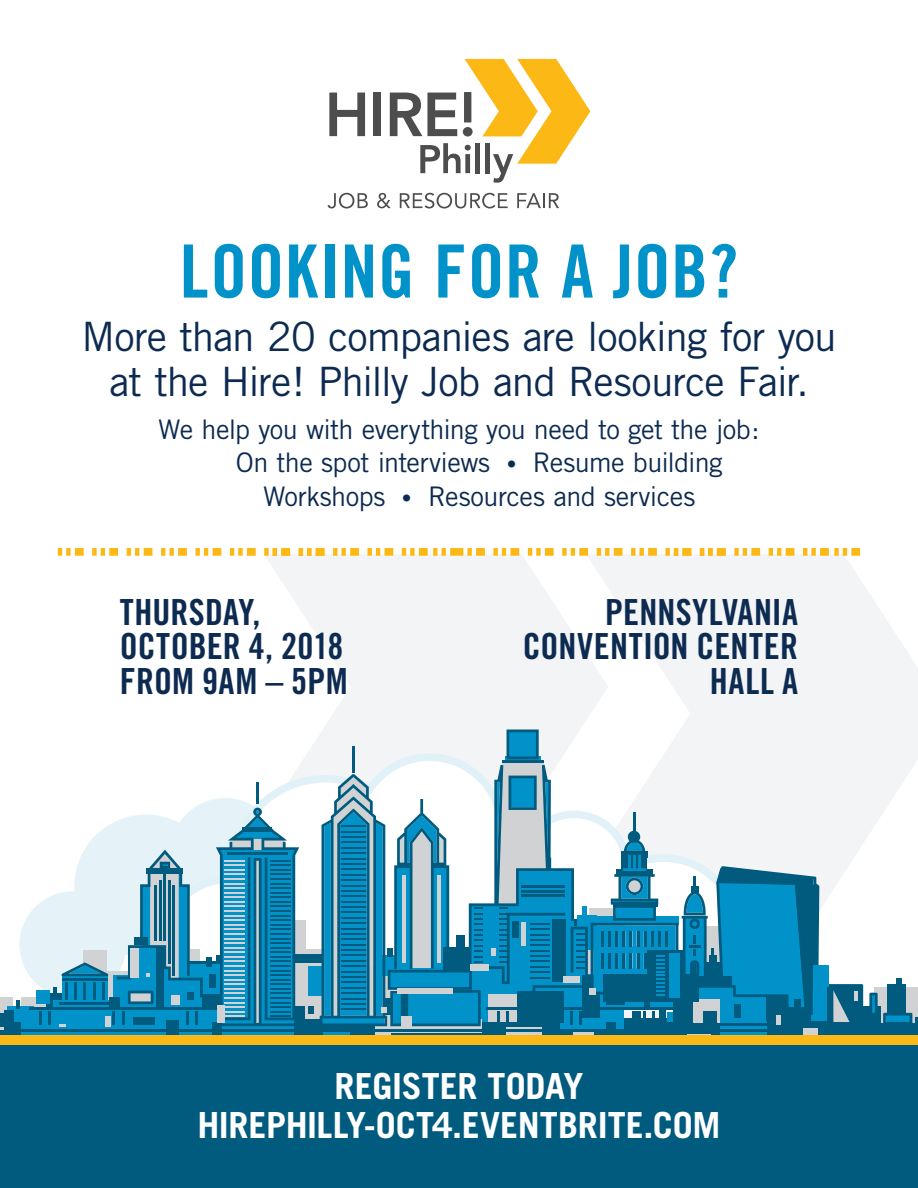
<style>
.page{position:relative;width:918px;height:1188px;background:#fff}
.page>*{position:absolute;margin:0;border:0;box-sizing:border-box;transform-origin:0 0}
.t1{font:73.5px "Trade Gothic Bold Cond Twenty";letter-spacing:.01em;color:#0092c8}
.S1{font:40.5px/45px "Trade Gothic";letter-spacing:-.025em;color:#0d2b51;text-align:center}
.S1-2{font:36px/34.5px "Trade Gothic Bold Cond Twenty";letter-spacing:.005em;color:#0d2b51}
.S1-3{font:700 36px/39px "Trade Gothic";letter-spacing:-.005em;color:#fff;text-align:center}
.S1-4{font:27px "Trade Gothic";letter-spacing:-.02em;color:#0d2b51}
.s1{font-size:19.5px}
</style>
<div class="page">
<svg style="left:608px;top:554px;width:310px;height:453px;fill:#f2f4f6"></svg>
<svg style="left:126px;top:554px;width:482px;height:196px;fill:#f2f4f6"></svg>
<svg style="left:20px;top:895px;width:33px;height:103px;fill:#e5f3f9"></svg>
<svg style="left:194px;top:750px;width:550px;height:58px"></svg>
<svg style="left:0;top:1019px;width:918px;height:17px;background:#2c6c6e"></svg>
<div style="left:22px;top:997px;width:71px;height:32px;background:#d1d2d4"></div>
<div style="left:238px;top:949px;width:90px;height:70px;background:#d1d2d4"></div>
<div style="left:275px;top:920px;width:31px;height:51px;background:#d1d2d4"></div>
<div style="left:561px;top:974px;width:63px;height:55px;background:#0092c8"></div>
<div style="left:720px;top:982px;width:47px;height:52px;background:#0092c8"></div>
<div style="left:875px;top:988px;width:43px;height:42px;background:#d1d2d4"></div>
<div style="left:0;top:997px;width:12px;height:33px;background:#d1d2d4"></div>
<svg style="left:391px;top:1026px;width:90px;height:7px"></svg>
<svg style="left:376px;top:1026px;width:15px;height:10px"></svg>
<svg style="left:573px;top:1032px;width:21px;height:4px"></svg>
<svg style="left:506px;top:1027px;width:36px;height:9px"></svg>
<div style="left:687px;top:1034px;width:23px;height:8px;background:#fcb814"></div>
<div style="left:502px;top:760px;width:41px;height:10px;background:#d1d2d4"></div>
<svg style="left:505px;top:756px;width:36px;height:4px"></svg>
<hr style="left:502px;top:760px;width:41px;height:3px;background:#005b7f">
<svg style="left:507px;top:730px;width:32px;height:29px"></svg>
<div style="left:46px;top:993px;width:23px;height:16px;background:#005b7f"></div>
<div style="left:0;top:1013px;width:9px;height:14px;background:#005b7f"></div>
<div style="left:21px;top:1009px;width:190px;height:35px;background:#0092c8"></div>
<div style="left:8px;top:1006px;width:26px;height:15px;background:#0092c8"></div>
<div style="left:36px;top:990px;width:14px;height:13px;background:#0092c8"></div>
<svg style="left:323px;top:1032px;width:26px;height:4px"></svg>
<div style="left:308px;top:966px;width:14px;height:30px;background:#0092c8"></div>
<div style="left:673px;top:994px;width:19px;height:33px;background:#005b7f"></div>
<div style="left:860px;top:1007px;width:21px;height:24px;background:#005b7f"></div>
<div style="left:912px;top:1025px;width:6px;height:10px;background:#005b7f"></div>
<div style="left:606px;top:1023px;width:10px;height:6px;background:#005b7f"></div>
<div style="left:294px;top:954px;width:28px;height:9px;background:#005b7f"></div>
<div style="left:295px;top:1006px;width:9px;height:13px;background:#005b7f"></div>
<svg style="left:309px;top:1006px;width:5px;height:7px"></svg>
<svg style="left:166px;top:1027px;width:13px;height:9px"></svg>
<div style="left:4px;top:1010px;width:10px;height:24px;background:#005b7f"></div>
<svg style="left:16px;top:1000px;width:4px;height:8px"></svg>
<div style="left:887px;top:985px;width:19px;height:28px;background:#005b7f"></div>
<div style="left:897px;top:978px;width:5px;height:10px;background:#005b7f"></div>
<div style="left:222px;top:854px;width:72px;height:188px;background:linear-gradient(to right,#0092c8,#0092c8)"></div>
<hr style="left:256px;top:782px;width:3px;height:22px;background:#005b7f">
<hr style="left:352px;top:746px;width:3px;height:27px;background:#005b7f">
<hr style="left:21px;top:1029px;width:897px;height:3px;background:#005b7f">
<hr style="left:29px;top:1007px;width:187px;height:3px;background:#005b7f">
<hr style="left:39px;top:1011px;width:3px;height:14px;background:#005b7f">
<hr style="left:48px;top:1011px;width:3px;height:14px;background:#005b7f">
<div style="left:401px;top:1016px;width:11px;height:12px;background:#d1d2d4"></div>
<div style="left:804px;top:1028px;width:14px;height:7px;background:#d1d2d4"></div>
<svg style="left:53px;top:808px;width:247px;height:219px"></svg>
<hr style="left:270px;top:1006px;width:21px;height:2px;background:#005b7f">
<hr style="left:270px;top:1011px;width:21px;height:2px;background:#005b7f">
<hr style="left:270px;top:1015px;width:21px;height:2px;background:#005b7f">
<svg style="left:320px;top:765px;width:543px;height:261px"></svg>
<div style="left:877px;top:1023px;width:41px;height:10px;background:#005b7f"></div>
<svg style="left:869px;top:993px;width:49px;height:30px"></svg>
<div style="left:147px;top:869px;width:36px;height:5px;background:#005b7f"></div>
<svg style="left:333px;top:548px;width:26px;height:8px"></svg>
<svg style="left:367px;top:548px;width:26px;height:8px"></svg>
<svg style="left:92px;top:548px;width:26px;height:8px"></svg>
<svg style="left:127px;top:548px;width:26px;height:8px"></svg>
<svg style="left:161px;top:548px;width:26px;height:8px"></svg>
<svg style="left:195px;top:548px;width:26px;height:8px"></svg>
<svg style="left:230px;top:548px;width:26px;height:8px"></svg>
<svg style="left:264px;top:548px;width:26px;height:8px"></svg>
<svg style="left:299px;top:548px;width:26px;height:8px"></svg>
<svg style="left:58px;top:548px;width:26px;height:8px"></svg>
<svg style="left:734px;top:548px;width:26px;height:8px"></svg>
<svg style="left:769px;top:548px;width:26px;height:8px"></svg>
<svg style="left:803px;top:548px;width:57px;height:8px"></svg>
<svg style="left:493px;top:548px;width:26px;height:8px"></svg>
<svg style="left:528px;top:548px;width:26px;height:8px"></svg>
<svg style="left:562px;top:548px;width:26px;height:8px"></svg>
<svg style="left:597px;top:548px;width:26px;height:8px"></svg>
<svg style="left:631px;top:548px;width:26px;height:8px"></svg>
<svg style="left:665px;top:548px;width:26px;height:8px"></svg>
<svg style="left:700px;top:548px;width:26px;height:8px"></svg>
<svg style="left:402px;top:548px;width:83px;height:8px"></svg>
<div style="left:0;top:1036px;width:918px;height:152px;background:#fcb814"></div>
<div style="left:0;top:1046px;width:918px;height:142px;background:#005b7f"></div>
<svg style="left:329px;top:93px;width:36px;height:43px"></svg>
<div style="left:374px;top:93px;width:7px;height:43px;background:#4d4d4d"></div>
<svg style="left:328px;top:193px;width:40px;height:16px"></svg>
<svg style="left:377px;top:193px;width:14px;height:15px"></svg>
<svg style="left:400px;top:193px;width:108px;height:16px"></svg>
<svg style="left:517px;top:193px;width:42px;height:15px"></svg>
<svg style="left:390px;top:59px;width:200px;height:124px"></svg>
<p class="t1" style="left:180px;top:227px;width:560px">LOOKING FOR A JOB?</p>
<p class="S1" style="left:81px;top:313px;width:757px">More than 20 companies are looking for you at the Hire! Philly Job and Resource Fair.</p>
<p class="S1-4" style="left:158px;top:413px;width:603px">We help you with everything you need to get the job:</p>
<p class="S1-4" style="left:236px;top:447px;width:488px">On the spot interviews <span class="s1">•</span> Resume building</p>
<p class="S1-4" style="left:263px;top:480px;width:434px">Workshops <span class="s1">•</span> Resources and services</p>
<p class="S1-2" style="left:120px;top:594px;width:229px">THURSDAY,<br>OCTOBER 4, 2018<br>FROM 9AM – 5PM</p>
<p class="S1-2" style="left:523px;top:594px;width:277px;text-align:right">PENNSYLVANIA<br>CONVENTION CENTER<br>HALL A</p>
<p class="S1-3" style="left:198px;top:1066px;width:524px">REGISTER TODAY<br>HIREPHILLY-OCT4.EVENTBRITE.COM</p>
</div>
